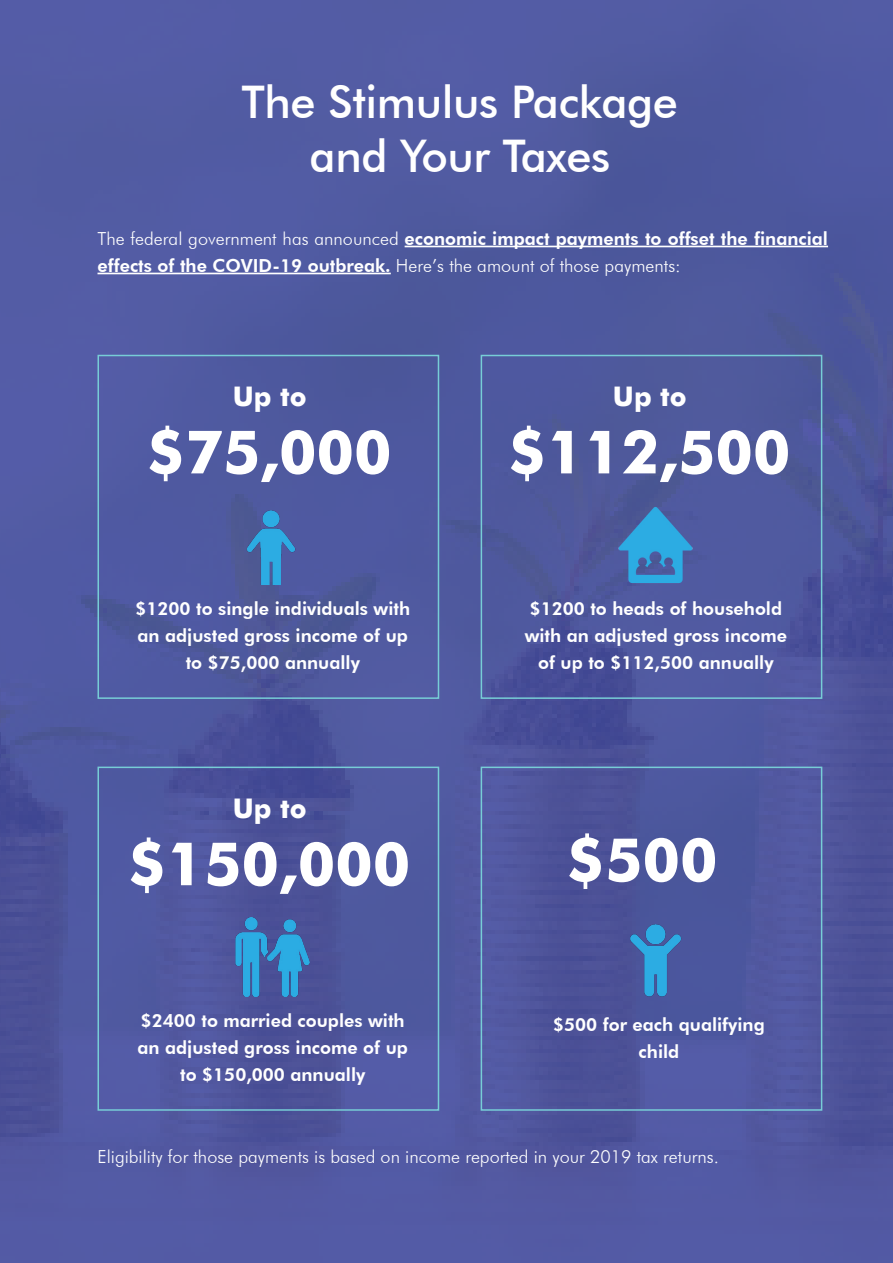
<style>
.page{position:relative;width:893px;height:1263px;background:#5059a0}
.page>*{position:absolute;margin:0;border:0;box-sizing:border-box;transform-origin:0 0}
.t1{font:700 60px "Futura";color:#fff}
.t2{font:500 45px/54px "Futura BT";letter-spacing:-.01em;color:#fff;text-align:center}
.t3{font:700 27px "Futura";color:#fff}
.t4{font:800 18px/27px "Futura BT";color:#fff;text-align:center}
.t5{font:300 18px "Futura BT";color:#fff}
.s1{font-weight:300}
</style>
<div class="page">
<div style="left:98px;top:355px;width:341px;height:344px;border:2px solid #77cdd6"></div>
<img style="left:246px;top:506px;width:50px;height:78px">
<div style="left:481px;top:355px;width:341px;height:344px;border:2px solid #77cdd6"></div>
<img style="left:616px;top:506px;width:77px;height:77px">
<div style="left:98px;top:767px;width:341px;height:344px;border:2px solid #77cdd6"></div>
<img style="left:235px;top:917px;width:77px;height:79px">
<div style="left:481px;top:767px;width:341px;height:344px;border:2px solid #77cdd6"></div>
<img style="left:616px;top:917px;width:66px;height:79px">
<hr style="left:405px;top:246px;width:423px;height:1px;background:#fff">
<hr style="left:98px;top:273px;width:293px;height:1px;background:#fff">
<h2 class="t2" style="left:242px;top:74px;width:437px">The Stimulus Package and Your Taxes</h2>
<p class="t4" style="left:98px;top:224px;width:732px;text-align:left"><span class="s1">The federal government has announced</span> economic impact payments to offset the financial effects of the COVID-19 outbreak. <span class="s1">Here’s the amount of those payments:</span></p>
<h3 class="t3" style="left:233px;top:376px;width:75px">Up to</h3>
<h1 class="t1" style="left:148px;top:408px;width:245px">$75,000</h1>
<p class="t4" style="left:135px;top:595px;width:276px">$1200 to single individuals with an adjusted gross income of up to $75,000 annually</p>
<h3 class="t3" style="left:233px;top:788px;width:75px">Up to</h3>
<h1 class="t1" style="left:129px;top:820px;width:283px">$150,000</h1>
<p class="t4" style="left:138px;top:1007px;width:272px">$2400 to married couples with an adjusted gross income of up to $150,000 annually</p>
<h3 class="t3" style="left:613px;top:376px;width:75px">Up to</h3>
<h1 class="t1" style="left:509px;top:408px;width:283px">$112,500</h1>
<p class="t4" style="left:525px;top:595px;width:264px">$1200 to heads of household with an adjusted gross income of up to $112,500 annually</p>
<h1 class="t1" style="left:567px;top:816px;width:151px">$500</h1>
<p class="t4" style="left:553px;top:1011px;width:213px">$500 for each qualifying child</p>
<p class="t5" style="left:98px;top:1145px;width:623px">Eligibility for those payments is based on income reported in your 2019 tax returns.</p>
</div>
